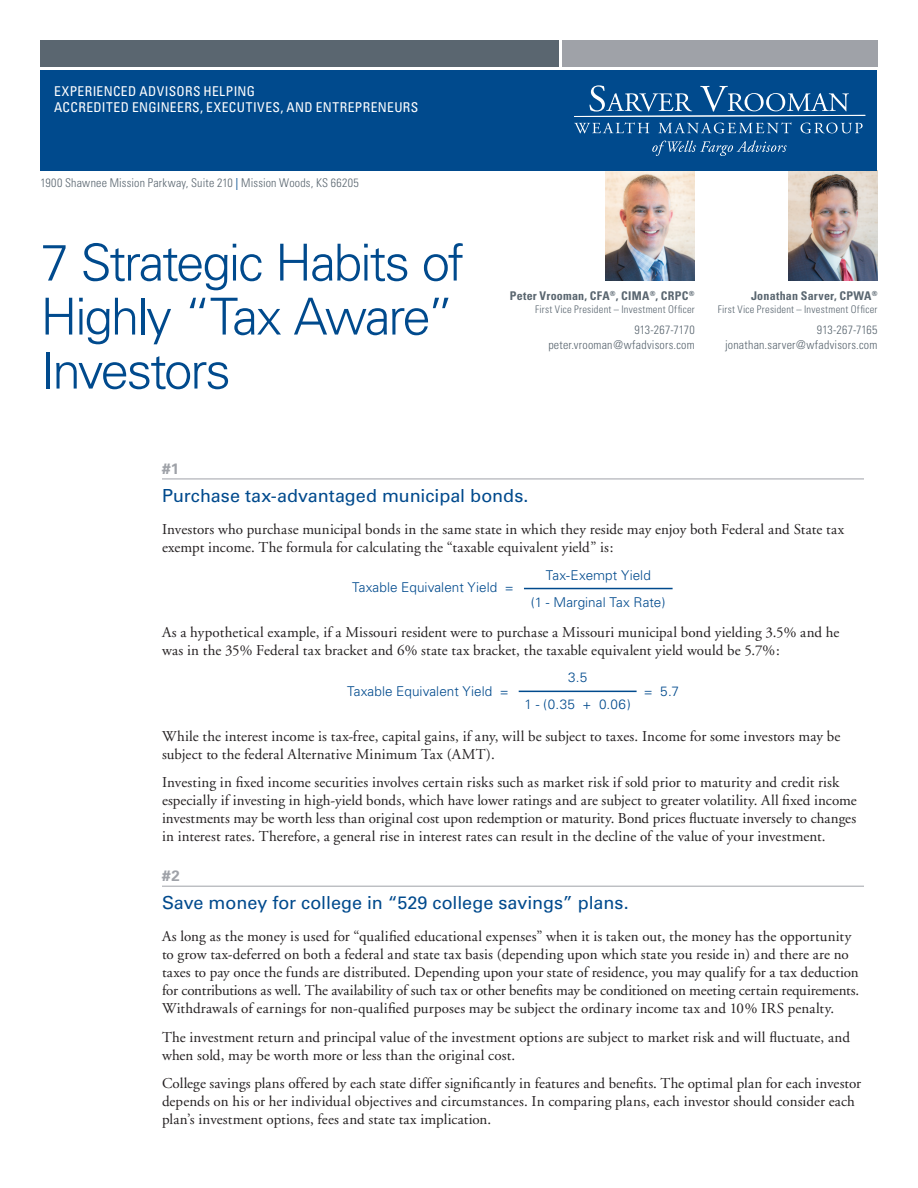
<style>
.page{position:relative;width:918px;height:1188px;background:#fff}
.page>*{position:absolute;margin:0;border:0;box-sizing:border-box;transform-origin:0 0}
.t1{font:300 51px/54px "Univers";letter-spacing:-.045em;color:#004a8d}
.t2{font:18px "Univers";color:#004a8d}
.t3{font:15px/18px "Adobe Garamond";letter-spacing:.005em;color:#231f20}
.t4{font:700 15px "Univers";color:#9fa2a8}
.t5{font:300 13.5px/27px "Univers";letter-spacing:.005em;color:#004a8d;text-align:center}
.t6{font:condensed 13.5px/16.2px "Univers";letter-spacing:.03em;color:#fff}
.t7{font:300 condensed 12px/14.4px "Univers";letter-spacing:.015em;color:#5a6670;text-align:right}
.t8{font:700 condensed 12px "Univers";letter-spacing:.02em;color:#5a6670}
.t9{font:300 condensed 10.5px "Univers";letter-spacing:.025em;color:#5a6670}
.s1{font-weight:400;color:#004a8d}
</style>
<div class="page">
<img style="left:606px;top:171px;width:89px;height:110px">
<img style="left:789px;top:171px;width:89px;height:110px">
<div style="left:40px;top:70px;width:838px;height:101px;background:#004a8d"></div>
<div style="left:40px;top:40px;width:519px;height:28px;background:#5a6670"></div>
<div style="left:562px;top:40px;width:316px;height:28px;background:#9fa2a8"></div>
<hr style="left:162px;top:479px;width:702px;height:1px;background:#9fa2a8">
<hr style="left:162px;top:886px;width:702px;height:1px;background:#9fa2a8">
<svg style="left:652px;top:141px;width:135px;height:15px"></svg>
<svg style="left:574px;top:85px;width:291px;height:48px"></svg>
<hr style="left:524px;top:588px;width:149px;height:1px;background:#004a8d">
<hr style="left:519px;top:691px;width:118px;height:1px;background:#004a8d">
<p class="t6" style="left:54px;top:83px;width:366px">EXPERIENCED ADVISORS HELPING<br>ACCREDITED ENGINEERS, EXECUTIVES, AND ENTREPRENEURS</p>
<p class="t7" style="left:40px;top:176px;width:320px">1900 Shawnee Mission Parkway, Suite 210 <span class="s1">|</span> Mission Woods, KS 66205</p>
<h1 class="t1" style="left:40px;top:236px;width:425px">7 Strategic Habits of<br>Highly “Tax Aware”<br>Investors</h1>
<p class="t8" style="left:510px;top:289px;width:186px">Peter Vrooman, CFA<sup>®</sup>, CIMA<sup>®</sup>, CRPC<sup>®</sup></p>
<p class="t9" style="left:535px;top:303px;width:161px">First Vice President – Investment Officer</p>
<p class="t7" style="left:548px;top:323px;width:148px">913-267-7170 peter.vrooman@wfadvisors.com</p>
<p class="t8" style="left:751px;top:289px;width:128px">Jonathan Sarver, CPWA<sup>®</sup></p>
<p class="t9" style="left:718px;top:303px;width:161px">First Vice President – Investment Officer</p>
<p class="t7" style="left:725px;top:323px;width:154px">913-267-7165 jonathan.sarver@wfadvisors.com</p>
<p class="t4" style="left:162px;top:460px;width:19px">#1</p>
<p class="t2" style="left:162px;top:485px;width:368px">Purchase tax-advantaged municipal bonds.</p>
<p class="t3" style="left:162px;top:520px;width:684px">Investors who purchase municipal bonds in the same state in which they reside may enjoy both Federal and State tax exempt income. The formula for calculating the “taxable equivalent yield” is:</p>
<p class="t5" style="left:352px;top:574px;width:163px">Taxable Equivalent Yield =</p>
<p class="t3" style="left:162px;top:624px;width:679px">As a hypothetical example, if a Missouri resident were to purchase a Missouri municipal bond yielding 3.5% and he was in the 35% Federal tax bracket and 6% state tax bracket, the taxable equivalent yield would be 5.7%:</p>
<p class="t5" style="left:347px;top:677px;width:163px">Taxable Equivalent Yield =</p>
<p class="t5" style="left:644px;top:677px;width:37px">= 5.7</p>
<p class="t3" style="left:162px;top:727px;width:680px">While the interest income is tax-free, capital gains, if any, will be subject to taxes. Income for some investors may be subject to the federal Alternative Minimum Tax (AMT).</p>
<p class="t3" style="left:162px;top:774px;width:696px">Investing in fixed income securities involves certain risks such as market risk if sold prior to maturity and credit risk especially if investing in high-yield bonds, which have lower ratings and are subject to greater volatility. All fixed income investments may be worth less than original cost upon redemption or maturity. Bond prices fluctuate inversely to changes in interest rates. Therefore, a general rise in interest rates can result in the decline of the value of your investment.</p>
<p class="t4" style="left:162px;top:867px;width:19px">#2</p>
<p class="t2" style="left:162px;top:892px;width:468px">Save money for college in “529 college savings” plans.</p>
<p class="t3" style="left:162px;top:928px;width:699px">As long as the money is used for “qualified educational expenses” when it is taken out, the money has the opportunity to grow tax-deferred on both a federal and state tax basis (depending upon which state you reside in) and there are no taxes to pay once the funds are distributed. Depending upon your state of residence, you may qualify for a tax deduction for contributions as well. The availability of such tax or other benefits may be conditioned on meeting certain requirements.<br>Withdrawals of earnings for non-qualified purposes may be subject the ordinary income tax and 10% IRS penalty.</p>
<p class="t3" style="left:162px;top:1028px;width:690px">The investment return and principal value of the investment options are subject to market risk and will fluctuate, and when sold, may be worth more or less than the original cost.</p>
<p class="t3" style="left:162px;top:1075px;width:701px">College savings plans offered by each state differ significantly in features and benefits. The optimal plan for each investor depends on his or her individual objectives and circumstances. In comparing plans, each investor should consider each plan’s investment options, fees and state tax implication.</p>
<p class="t5" style="left:531px;top:561px;width:136px">Tax-Exempt Yield<br>(1 - Marginal Tax Rate)</p>
<p class="t5" style="left:525px;top:664px;width:108px">3.5<br>1 - (0.35 + 0.06)</p>
</div>
